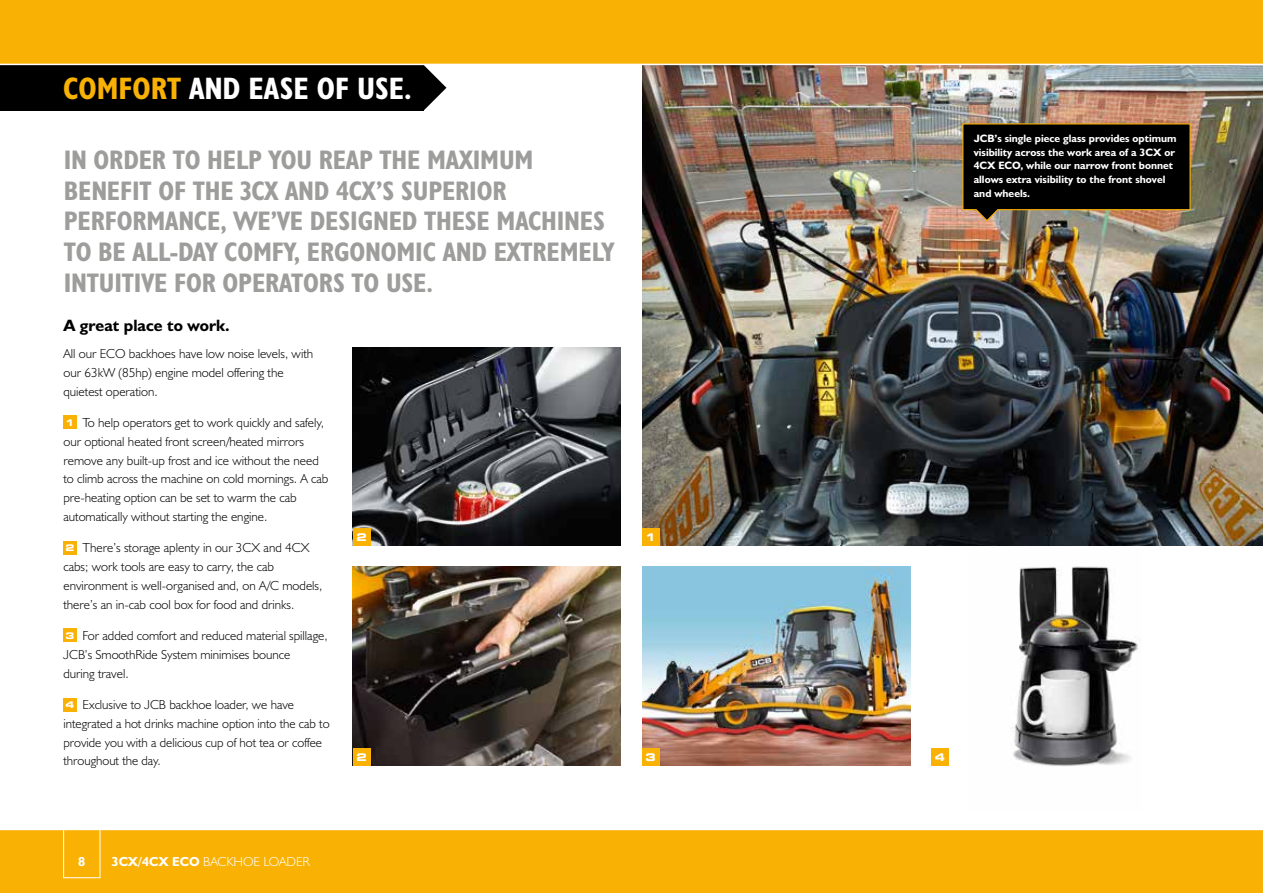
<style>
.page{position:relative;width:1263px;height:893px;background:#fff}
.page>*{position:absolute;margin:0;border:0;box-sizing:border-box;transform-origin:0 0}
.t1{font:31.2px "JCB Bold Condensed";color:#fff}
.t2{font:27px/30.5px "JCB Bold Condensed";letter-spacing:-.005em;color:#9d9d9c}
.t3{font:16.5px "JCB Bold";color:#000}
.t4{font:13.2px/18.8px "JCB Light";color:#000}
.t5{font:13.2px "JCB Light";color:#fff}
.t6{font:13.2px "JCB Bold";color:#fff}
.t7{font:10.8px/13.8px "JCB Bold";color:#fff}
.t8{font:700 expanded 10.5px "Square 721 BT";color:#fff}
.s1{color:#f9b104}
.s2{font-family:"Square 721 BT";font-weight:700;font-stretch:expanded;font-size:9.15px;color:#fff}
.s3{font-family:"JCB Bold"}
</style>
<div class="page">
<img style="left:1013px;top:566px;width:125px;height:200px">
<img style="left:642px;top:65px;width:621px;height:481px">
<svg style="left:424px;top:65px;width:22px;height:45px"></svg>
<div style="left:0;top:54px;width:424px;height:57px;background:#000"></div>
<div style="left:0;top:829px;width:1263px;height:64px;background:#f9b104"></div>
<hr style="left:0;top:829px;width:1263px;height:1px;background:#fff">
<div style="left:0;top:0;width:1263px;height:64px;background:#f9b104"></div>
<div style="left:63px;top:819px;width:37px;height:59px;border:1px solid #fff"></div>
<img style="left:642px;top:567px;width:268px;height:198px">
<div style="left:63px;top:416px;width:14px;height:13px;background:#f9b104"></div>
<div style="left:63px;top:541px;width:14px;height:13px;background:#f9b104"></div>
<div style="left:63px;top:629px;width:14px;height:13px;background:#f9b104"></div>
<div style="left:63px;top:698px;width:14px;height:13px;background:#f9b104"></div>
<div style="left:642px;top:529px;width:17px;height:17px;background:#f9b104"></div>
<div style="left:642px;top:748px;width:17px;height:17px;background:#f9b104"></div>
<div style="left:931px;top:748px;width:17px;height:17px;background:#f9b104"></div>
<img style="left:353px;top:567px;width:268px;height:198px">
<div style="left:353px;top:748px;width:17px;height:17px;background:#f9b104"></div>
<img style="left:353px;top:347px;width:268px;height:199px">
<div style="left:353px;top:529px;width:17px;height:17px;background:#f9b104"></div>
<svg style="left:962px;top:123px;width:229px;height:99px;background:#1b160e"></svg>
<hr style="left:0;top:64px;width:1263px;height:1px;background:#fff">
<h1 class="t1" style="left:63px;top:69px;width:350px"><span class="s1">COMFORT</span> AND EASE OF USE.</h1>
<h2 class="t2" style="left:64px;top:144px;width:552px">IN ORDER TO HELP YOU REAP THE MAXIMUM BENEFIT OF THE 3CX AND 4CX’S SUPERIOR PERFORMANCE, WE’VE DESIGNED THESE MACHINES TO BE ALL-DAY COMFY, ERGONOMIC AND EXTREMELY INTUITIVE FOR OPERATORS TO USE.</h2>
<p class="t3" style="left:63px;top:315px;width:168px">A great place to work.</p>
<p class="t4" style="left:63px;top:344px;width:251px">All our ECO backhoes have low noise levels, with our 63kW (85hp) engine model offering the quietest operation.</p>
<p class="t4" style="left:63px;top:413px;width:266px"><span class="s2">1</span> To help operators get to work quickly and safely, our optional heated front screen/heated mirrors remove any built-up frost and ice without the need to climb across the machine on cold mornings. A cab pre-heating option can be set to warm the cab automatically without starting the engine.</p>
<p class="t4" style="left:63px;top:538px;width:261px"><span class="s2">2</span> There’s storage aplenty in our 3CX and 4CX cabs; work tools are easy to carry, the cab environment is well-organised and, on A/C models, there’s an in-cab cool box for food and drinks.</p>
<p class="t4" style="left:63px;top:626px;width:266px"><span class="s2">3</span> For added comfort and reduced material spillage,<br>JCB’s SmoothRide System minimises bounce<br>during travel.</p>
<p class="t4" style="left:63px;top:695px;width:268px"><span class="s2">4</span> Exclusive to JCB backhoe loader, we have integrated a hot drinks machine option into the cab to provide you with a delicious cup of hot tea or coffee throughout the day.</p>
<p class="t8" style="left:356px;top:531px;width:12px">2</p>
<p class="t8" style="left:645px;top:531px;width:12px">1</p>
<p class="t8" style="left:356px;top:751px;width:12px">2</p>
<p class="t8" style="left:645px;top:751px;width:12px">3</p>
<p class="t8" style="left:935px;top:751px;width:12px">4</p>
<p class="t7" style="left:974px;top:131px;width:204px">JCB’s single piece glass provides optimum visibility across the work area of a 3CX or 4CX ECO, while our narrow front bonnet allows extra visibility to the front shovel and wheels.</p>
<p class="t6" style="left:78px;top:853px;width:9px">8</p>
<p class="t5" style="left:112px;top:853px;width:200px"><span class="s3">3CX/4CX ECO</span> BACKHOE LOADER</p>
</div>
